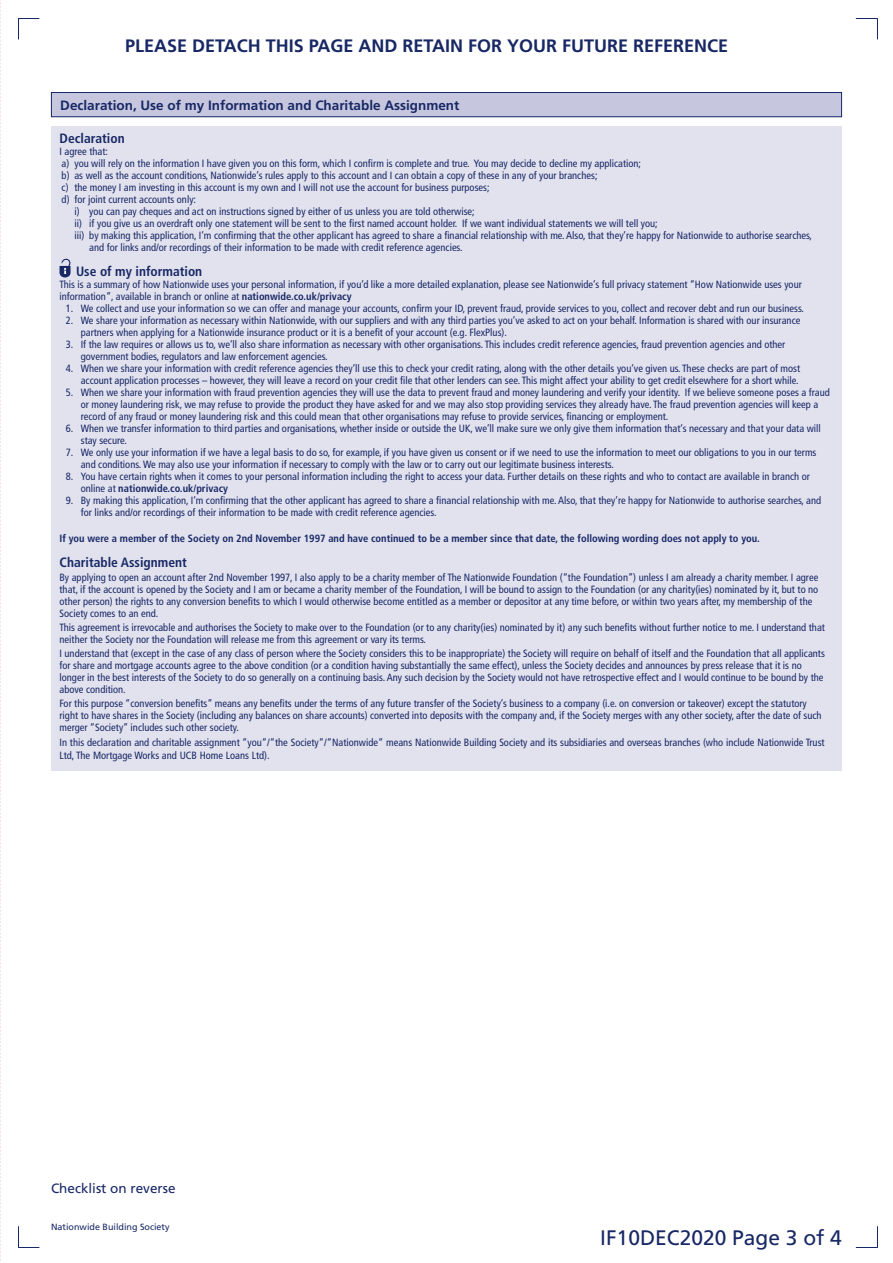
<style>
.page{position:relative;width:893px;height:1263px;background:#fff}
.page>*{position:absolute;margin:0;border:0;box-sizing:border-box;transform-origin:0 0}
.t1{font:21px "Frutiger";color:#182865}
.t2{font:700 18px "Frutiger";color:#182865}
.t3{font:700 13.5px "Frutiger";color:#182865}
.t4{font:700 condensed 13.5px "Frutiger";color:#182865}
.t5{font:13.5px "Frutiger";color:#182865}
.t6{font:condensed 10.5px/12px "Frutiger";color:#182865}
.t7{font:700 condensed 10.5px "Frutiger";color:#182865}
.t8{font:9px "Frutiger";color:#182865}
.s1{font-weight:700}
</style>
<div class="page">
<svg style="left:18px;top:1226px;width:21px;height:22px"></svg>
<svg style="left:18px;top:18px;width:21px;height:21px"></svg>
<svg style="left:856px;top:18px;width:22px;height:21px"></svg>
<svg style="left:856px;top:1226px;width:22px;height:22px"></svg>
<div style="left:51px;top:93px;width:791px;height:24px;background:#c6c7de"></div>
<div style="left:51px;top:92px;width:791px;height:25px;border:1px solid #182865"></div>
<div style="left:51px;top:126px;width:791px;height:644px;background:#e2e2ef"></div>
<svg style="left:0;top:0;width:1px;height:1263px"></svg>
<svg style="left:60px;top:259px;width:11px;height:18px"></svg>
<h2 class="t2" style="left:125px;top:35px;width:604px">PLEASE DETACH THIS PAGE AND RETAIN FOR YOUR FUTURE REFERENCE</h2>
<p class="t3" style="left:60px;top:97px;width:401px">Declaration, Use of my Information and Charitable Assignment</p>
<p class="t4" style="left:60px;top:130px;width:67px">Declaration</p>
<p class="t6" style="left:60px;top:146px;width:50px">I agree that:</p>
<p class="t6" style="left:62px;top:158px;width:581px">a) you will rely on the information I have given you on this form, which I confirm is complete and true. You may decide to decline my application;</p>
<p class="t6" style="left:62px;top:170px;width:537px">b) as well as the account conditions, Nationwide’s rules apply to this account and I can obtain a copy of these in any of your branches;</p>
<p class="t6" style="left:62px;top:182px;width:429px">c) the money I am investing in this account is my own and I will not use the account for business purposes;</p>
<p class="t6" style="left:62px;top:194px;width:9px">d)</p>
<p class="t6" style="left:74px;top:206px;width:402px">i) you can pay cheques and act on instructions signed by either of us unless you are told otherwise;</p>
<p class="t6" style="left:74px;top:218px;width:585px">ii) if you give us an overdraft only one statement will be sent to the first named account holder. If we want individual statements we will tell you;</p>
<p class="t6" style="left:74px;top:230px;width:739px">iii) by making this application, I’m confirming that the other applicant has agreed to share a financial relationship with me. Also, that they’re happy for Nationwide to authorise searches,</p>
<p class="t6" style="left:89px;top:242px;width:375px">and for links and/or recordings of their information to be made with credit reference agencies.</p>
<p class="t4" style="left:76px;top:263px;width:128px">Use of my information</p>
<p class="t6" style="left:60px;top:278px;width:744px">This is a summary of how Nationwide uses your personal information, if you’d like a more detailed explanation, please see Nationwide’s full privacy statement “How Nationwide uses your information”, available in branch or online at <span class="s1">nationwide.co.uk/privacy</span></p>
<p class="t6" style="left:66px;top:302px;width:740px">1. We collect and use your information so we can offer and manage your accounts, confirm your ID, prevent fraud, provide services to you, collect and recover debt and run our business.</p>
<p class="t6" style="left:81px;top:314px;width:721px;text-indent:-15px">2. We share your information as necessary within Nationwide, with our suppliers and with any third parties you’ve asked to act on your behalf. Information is shared with our insurance partners when applying for a Nationwide insurance product or it is a benefit of your account (e.g. FlexPlus).</p>
<p class="t6" style="left:81px;top:338px;width:706px;text-indent:-15px">3. If the law requires or allows us to, we’ll also share information as necessary with other organisations. This includes credit reference agencies, fraud prevention agencies and other government bodies, regulators and law enforcement agencies.</p>
<p class="t6" style="left:66px;top:362px;width:736px;text-align:right">4. When we share your information with credit reference agencies they’ll use this to check your credit rating, along with the other details you’ve given us. These checks are part of most account application processes – however, they will leave a record on your credit file that other lenders can see. This might affect your ability to get credit elsewhere for a short while.</p>
<p class="t6" style="left:81px;top:386px;width:751px;text-indent:-15px">5. When we share your information with fraud prevention agencies they will use the data to prevent fraud and money laundering and verify your identity. If we believe someone poses a fraud or money laundering risk, we may refuse to provide the product they have asked for and we may also stop providing services they already have. The fraud prevention agencies will keep a record of any fraud or money laundering risk and this could mean that other organisations may refuse to provide services, financing or employment.</p>
<p class="t6" style="left:81px;top:422px;width:742px;text-indent:-15px">6. When we transfer information to third parties and organisations, whether inside or outside the UK, we’ll make sure we only give them information that’s necessary and that your data will stay secure.</p>
<p class="t6" style="left:81px;top:446px;width:737px;text-indent:-15px">7. We only use your information if we have a legal basis to do so, for example, if you have given us consent or if we need to use the information to meet our obligations to you in our terms and conditions. We may also use your information if necessary to comply with the law or to carry out our legitimate business interests.</p>
<p class="t6" style="left:81px;top:470px;width:731px;text-indent:-15px">8. You have certain rights when it comes to your personal information including the right to access your data. Further details on these rights and who to contact are available in branch or online at <span class="s1">nationwide.co.uk/privacy</span></p>
<p class="t6" style="left:81px;top:494px;width:742px;text-indent:-15px">9. By making this application, I’m confirming that the other applicant has agreed to share a financial relationship with me. Also, that they’re happy for Nationwide to authorise searches, and for links and/or recordings of their information to be made with credit reference agencies.</p>
<p class="t7" style="left:60px;top:532px;width:702px">If you were a member of the Society on 2nd November 1997 and have continued to be a member since that date, the following wording does not apply to you.</p>
<p class="t4" style="left:60px;top:554px;width:129px">Charitable Assignment</p>
<p class="t6" style="left:60px;top:571px;width:760px">By applying to open an account after 2nd November 1997, I also apply to be a charity member of The Nationwide Foundation (“the Foundation”) unless I am already a charity member. I agree that, if the account is opened by the Society and I am or became a charity member of the Foundation, I will be bound to assign to the Foundation (or any charity(ies) nominated by it, but to no other person) the rights to any conversion benefits to which I would otherwise become entitled as a member or depositor at any time before, or within two years after, my membership of the Society comes to an end.</p>
<p class="t6" style="left:60px;top:621px;width:767px">This agreement is irrevocable and authorises the Society to make over to the Foundation (or to any charity(ies) nominated by it) any such benefits without further notice to me. I understand that neither the Society nor the Foundation will release me from this agreement or vary its terms.</p>
<p class="t6" style="left:60px;top:648px;width:767px">I understand that (except in the case of any class of person where the Society considers this to be inappropriate) the Society will require on behalf of itself and the Foundation that all applicants for share and mortgage accounts agree to the above condition (or a condition having substantially the same effect), unless the Society decides and announces by press release that it is no longer in the best interests of the Society to do so generally on a continuing basis. Any such decision by the Society would not have retrospective effect and I would continue to be bound by the above condition.</p>
<p class="t6" style="left:60px;top:698px;width:764px">For this purpose “conversion benefits” means any benefits under the terms of any future transfer of the Society’s business to a company (i.e. on conversion or takeover) except the statutory right to have shares in the Society (including any balances on share accounts) converted into deposits with the company and, if the Society merges with any other society, after the date of such merger “Society” includes such other society.</p>
<p class="t6" style="left:60px;top:736px;width:767px;line-height:12.8px">In this declaration and charitable assignment “you“/“the Society“/“Nationwide“ means Nationwide Building Society and its subsidiaries and overseas branches (who include Nationwide Trust<br>Ltd, The Mortgage Works and UCB Home Loans Ltd).</p>
<p class="t5" style="left:51px;top:1180px;width:126px">Checklist on reverse</p>
<p class="t8" style="left:51px;top:1221px;width:120px">Nationwide Building Society</p>
<h1 class="t1" style="left:600px;top:1225px;width:243px">IF10DEC2020 Page 3 of 4</h1>
</div>
